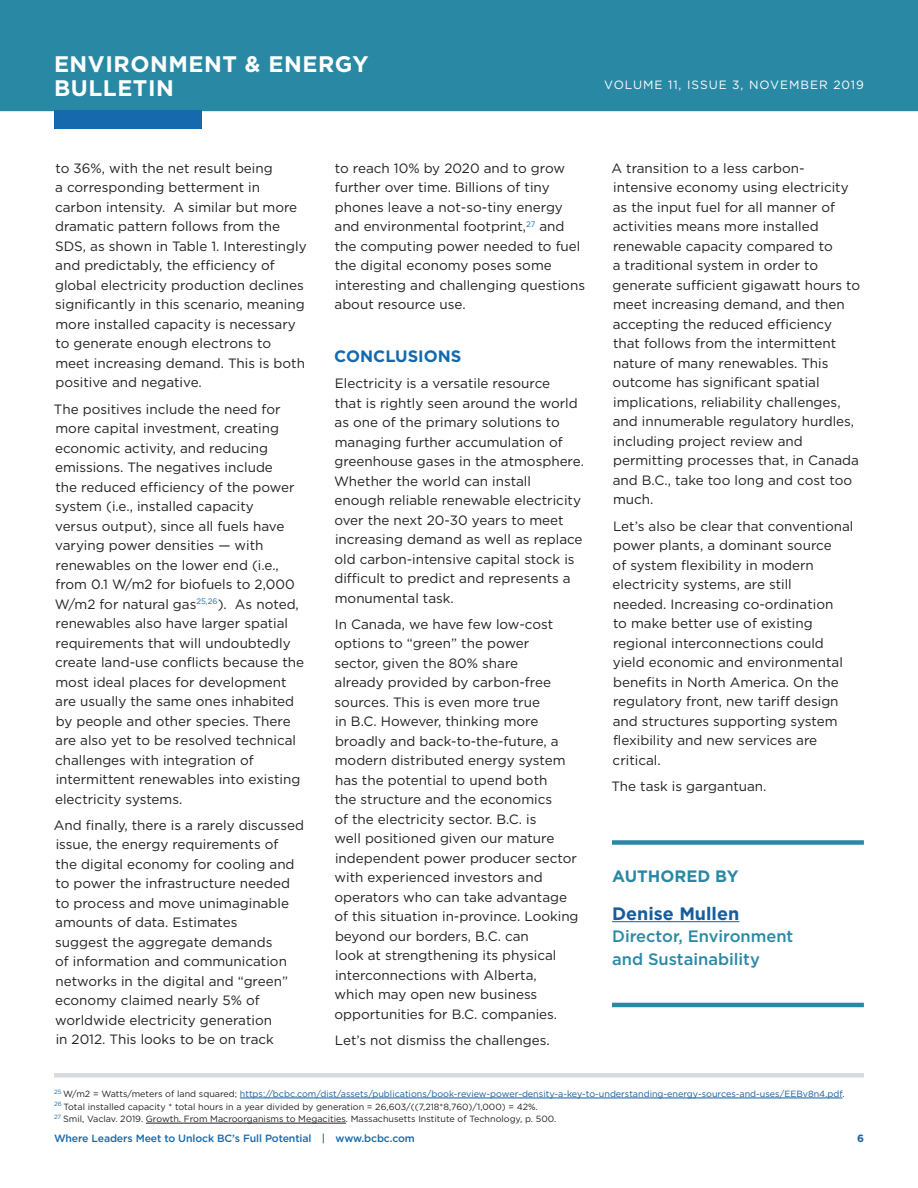
<style>
.page{position:relative;width:918px;height:1188px;background:#fff}
.page>*{position:absolute;margin:0;border:0;box-sizing:border-box;transform-origin:0 0}
.t1{font:700 22.5px/24px "Gotham";letter-spacing:.025em;color:#fff}
.t2{font:700 18px "Gotham";color:#175d9e}
.t3{font:500 16.5px/22.5px "Gotham";color:#2989a5}
.Body_Copy{font:700 16.5px "Gotham";color:#1569ac}
.t4{font:700 16.5px "Gotham";color:#2989a5}
.Body_Copy-2{font:13.5px/19.5px "Gotham";color:#231f20}
.t5{font:12px "Gotham";letter-spacing:.08em;color:#fff}
.t6{font:500 10.5px "Gotham";letter-spacing:-.01em;color:#1569ac}
.t7{font:700 10.5px "Gotham";color:#1963a7}
.t8{font:9px "Gotham";color:#231f20}
.t9{font:9px "Gotham";color:#175d9e}
.s1{color:#231f20}
</style>
<div class="page">
<div style="left:0;top:0;width:918px;height:111px;background:#2989a5"></div>
<div style="left:54px;top:110px;width:148px;height:19px;background:#1569ac"></div>
<div style="left:54px;top:1073px;width:810px;height:5px;background:#d7dbe0"></div>
<hr style="left:612px;top:921px;width:127px;height:1px;background:#175d9e">
<div style="left:612px;top:840px;width:252px;height:5px;background:#2989a5"></div>
<hr style="left:612px;top:1003px;width:252px;height:4px;background:#2989a5">
<hr style="left:240px;top:1098px;width:602px;height:1px;background:#175d9e">
<hr style="left:146px;top:1123px;width:200px;height:1px;background:#231f20">
<p class="t1" style="left:54px;top:52px;width:316px">ENVIRONMENT &amp; ENERGY<br>BULLETIN</p>
<p class="t5" style="left:604px;top:77px;width:261px">VOLUME 11, ISSUE 3, NOVEMBER 2019</p>
<p class="Body_Copy-2" style="left:55px;top:158px;width:253px">to 36%, with the net result being<br>a corresponding betterment in carbon intensity. A similar but more dramatic pattern follows from the SDS, as shown in Table 1. Interestingly and predictably, the efficiency of global electricity production declines significantly in this scenario, meaning more installed capacity is necessary to generate enough electrons to meet increasing demand. This is both positive and negative.</p>
<p class="Body_Copy-2" style="left:54px;top:399px;width:252px">The positives include the need for more capital investment, creating economic activity, and reducing emissions. The negatives include<br>the reduced efficiency of the power system (i.e., installed capacity<br>versus output), since all fuels have varying power densities — with renewables on the lower end (i.e., from 0.1 W/m2 for biofuels to 2,000<br>W/m2 for natural gas<sup>25,26</sup>). As noted, renewables also have larger spatial requirements that will undoubtedly create land-use conflicts because the most ideal places for development are usually the same ones inhabited by people and other species. There are also yet to be resolved technical challenges with integration of intermittent renewables into existing electricity systems.</p>
<p class="Body_Copy-2" style="left:54px;top:815px;width:252px">And finally, there is a rarely discussed issue, the energy requirements of<br>the digital economy for cooling and to power the infrastructure needed to process and move unimaginable amounts of data. Estimates<br>suggest the aggregate demands<br>of information and communication networks in the digital and “green” economy claimed nearly 5% of worldwide electricity generation<br>in 2012. This looks to be on track</p>
<p class="Body_Copy-2" style="left:335px;top:158px;width:252px">to reach 10% by 2020 and to grow further over time. Billions of tiny phones leave a not-so-tiny energy and environmental footprint,<sup>27</sup> and the computing power needed to fuel the digital economy poses some interesting and challenging questions about resource use.</p>
<p class="Body_Copy" style="left:334px;top:345px;width:129px">CONCLUSIONS</p>
<p class="Body_Copy-2" style="left:334px;top:373px;width:251px">Electricity is a versatile resource<br>that is rightly seen around the world as one of the primary solutions to managing further accumulation of greenhouse gases in the atmosphere.<br>Whether the world can install enough reliable renewable electricity over the next 20-30 years to meet increasing demand as well as replace old carbon-intensive capital stock is difficult to predict and represents a monumental task.</p>
<p class="Body_Copy-2" style="left:334px;top:614px;width:246px">In Canada, we have few low-cost options to “green” the power<br>sector, given the 80% share<br>already provided by carbon-free sources. This is even more true<br>in B.C. However, thinking more broadly and back-to-the-future, a modern distributed energy system has the potential to upend both<br>the structure and the economics<br>of the electricity sector. B.C. is<br>well positioned given our mature independent power producer sector with experienced investors and operators who can take advantage of this situation in-province. Looking beyond our borders, B.C. can<br>look at strengthening its physical interconnections with Alberta, which may open new business opportunities for B.C. companies.</p>
<p class="Body_Copy-2" style="left:335px;top:1030px;width:216px">Let’s not dismiss the challenges.</p>
<p class="Body_Copy-2" style="left:612px;top:158px;width:250px">A transition to a less carbon&shy;intensive economy using electricity as the input fuel for all manner of activities means more installed renewable capacity compared to<br>a traditional system in order to generate sufficient gigawatt hours to meet increasing demand, and then accepting the reduced efficiency that follows from the intermittent nature of many renewables. This outcome has significant spatial implications, reliability challenges, and innumerable regulatory hurdles, including project review and permitting processes that, in Canada and B.C., take too long and cost too much.</p>
<p class="Body_Copy-2" style="left:613px;top:516px;width:242px">Let’s also be clear that conventional power plants, a dominant source<br>of system flexibility in modern electricity systems, are still<br>needed. Increasing co-ordination<br>to make better use of existing regional interconnections could yield economic and environmental benefits in North America. On the regulatory front, new tariff design and structures supporting system flexibility and new services are critical.</p>
<p class="Body_Copy-2" style="left:611px;top:776px;width:157px">The task is gargantuan.</p>
<p class="t4" style="left:612px;top:865px;width:128px">AUTHORED BY</p>
<p class="t2" style="left:612px;top:902px;width:129px">Denise Mullen</p>
<p class="t3" style="left:612px;top:925px;width:183px">Director, Environment and Sustainability</p>
<p class="t9" style="left:54px;top:1088px;width:792px"><sup>25</sup> <span class="s1">W/m2 = Watts/meters of land squared;</span> https://bcbc.com/dist/assets/publications/book-review-power-density-a-key-to-understanding-energy-sources-and-uses/EEBv8n4.pdf<span class="s1">.</span></p>
<p class="t8" style="left:54px;top:1101px;width:485px"><sup>26</sup> Total installed capacity * total hours in a year divided by generation = 26,603/((7,218*8,760)/1,000) = 42%.</p>
<p class="t8" style="left:54px;top:1113px;width:504px"><sup>27</sup> Smil, Vaclav. 2019. Growth. From Macroorganisms to Megacities. Massachusetts Institute of Technology, p. 500.</p>
<p class="t6" style="left:54px;top:1132px;width:362px">Where Leaders Meet to Unlock BC’s Full Potential | www.bcbc.com</p>
<p class="t7" style="left:857px;top:1132px;width:8px">6</p>
</div>
